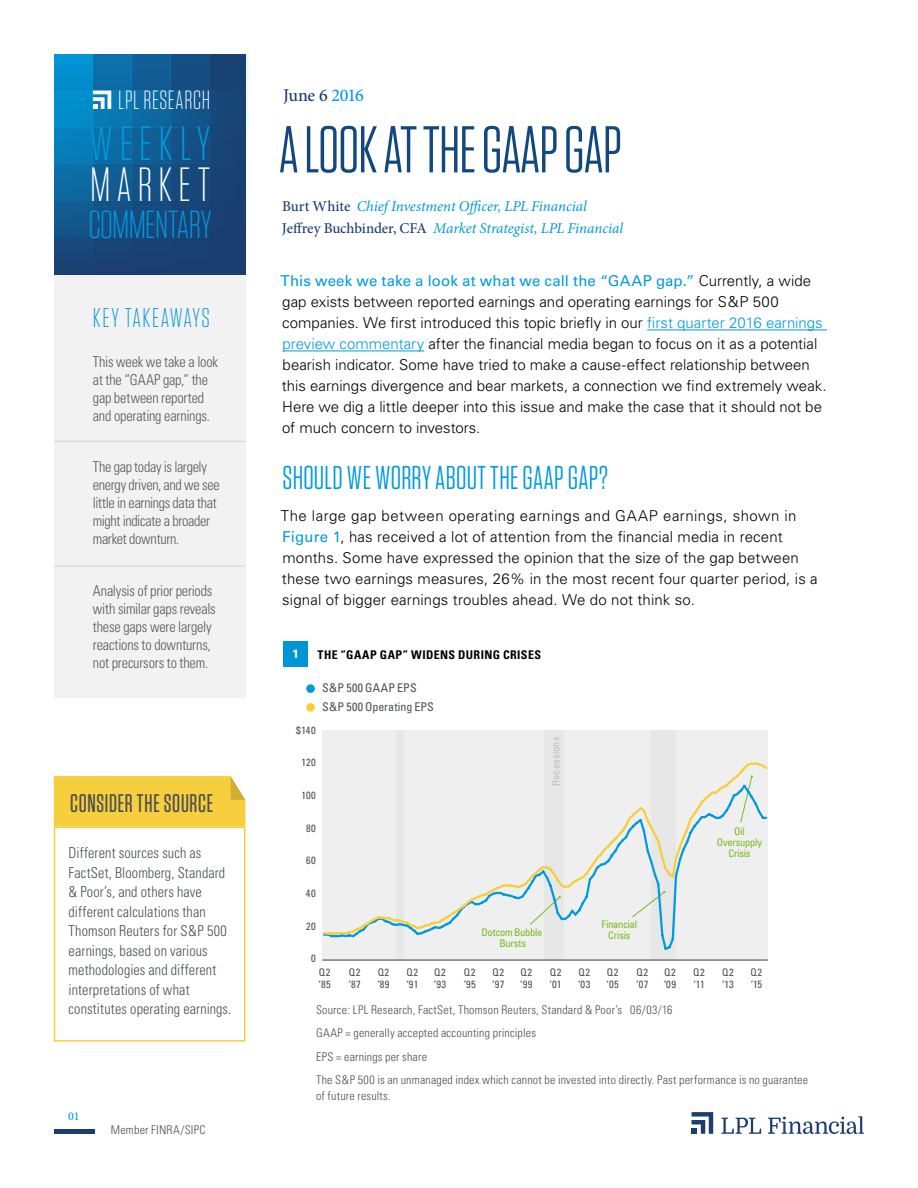
<style>
.page{position:relative;width:918px;height:1188px;background:#fff}
.page>*{position:absolute;margin:0;border:0;box-sizing:border-box;transform-origin:0 0}
.t1{font:66px "Tungsten Narrow";letter-spacing:-.01em;color:#12487d}
.t2{font:300 48px "Tungsten Narrow";letter-spacing:.13em;color:#fff}
.t3{font:300 48px "Tungsten Narrow";letter-spacing:.135em;color:#009bde;scale:1.04 1}
.t4{font:300 39px "Tungsten Narrow";letter-spacing:-.015em;color:#009bde;scale:1.04 1}
.t5{font:33px "Tungsten Narrow";letter-spacing:.01em;color:#009bde}
.t6{font:300 27px "Tungsten Narrow";letter-spacing:.055em;color:#0497d5;scale:1.04 1}
.t7{font:300 26.25px "Tungsten Narrow";letter-spacing:.025em;color:#fff}
.t8{font:500 25.5px "Tungsten Narrow";letter-spacing:.03em;color:#4b4f54}
.t9{font:500 18px "Minion Pro";letter-spacing:-.03em;color:#1b3e6f}
.t10{font:300 15px/21px "Univers";letter-spacing:.005em;color:#000}
.t11{font:300 condensed 15px/18px "Univers";letter-spacing:-.015em;color:#58595b;scale:.95 1}
.t12{font:300 condensed 15px/19.5px "Univers";letter-spacing:.01em;color:#4b4f54;scale:.95 1}
.t13{font:italic 15px/21.5px "Minion Pro";letter-spacing:-.005em;color:#0098d8}
.t14{font:300 condensed 12px/23.2px "Univers";letter-spacing:.015em;color:#4b4f54}
.t15{font:condensed 12px/18.8px "Univers";letter-spacing:.01em;color:#4b4f54}
.t16{font:700 condensed 12px "Univers";letter-spacing:.035em;color:#000}
.t17{font:500 12px "Minion Pro";color:#009bde}
.t18{font:700 12px "Univers";color:#fff}
.t19{font:condensed 10.5px/12.1px "Univers";letter-spacing:.04em;color:#4b4f54}
.t20{font:condensed 10.5px/11.2px "Univers";letter-spacing:-.025em;color:#77bc1f;text-align:center}
.t21{font:condensed 10.5px "Univers";letter-spacing:.005em;color:#bcbec0}
.s1{color:#009bde}
.s2{font-weight:500;font-style:normal;color:#1b3e6f}
.s3{font-weight:400;color:#009bde}
</style>
<div class="page">
<svg style="left:93px;top:54px;width:39px;height:221px;background:#106198"></svg>
<div style="left:209px;top:54px;width:39px;height:220px;background:#194274"></div>
<svg style="left:171px;top:54px;width:38px;height:221px;background:#164b7f"></svg>
<svg style="left:132px;top:54px;width:39px;height:221px;background:#12578d"></svg>
<svg style="left:54px;top:54px;width:39px;height:221px;background:#0975af"></svg>
<div style="left:54px;top:164px;width:194px;height:36px;background:linear-gradient(to right,#0769a3,#244371)"></div>
<div style="left:54px;top:200px;width:194px;height:37px;background:linear-gradient(to right,#0d568d,#244372)"></div>
<div style="left:54px;top:127px;width:194px;height:37px;background:linear-gradient(to right,#017fbd,#244472)"></div>
<svg style="left:93px;top:91px;width:18px;height:18px"></svg>
<hr style="left:54px;top:1130px;width:40px;height:4px;background:#1b3e6f">
<svg style="left:692px;top:1112px;width:21px;height:22px"></svg>
<svg style="left:721px;top:1118px;width:40px;height:16px"></svg>
<svg style="left:768px;top:1116px;width:96px;height:18px"></svg>
<hr style="left:647px;top:330px;width:180px;height:1px;background:#009bde">
<hr style="left:283px;top:351px;width:141px;height:1px;background:#009bde">
<hr style="left:56px;top:336px;width:195px;height:2px;background:#4b4f54">
<div style="left:54px;top:275px;width:192px;height:423px;background:#efeff0"></div>
<hr style="left:54px;top:441px;width:192px;height:1px;background:#4b4f54">
<hr style="left:54px;top:565px;width:192px;height:2px;background:#4b4f54">
<svg style="left:54px;top:776px;width:191px;height:51px;background:#f6cf40"></svg>
<div style="left:54px;top:827px;width:191px;height:215px;border:2px solid #f7cf3c"></div>
<div style="left:283px;top:641px;width:25px;height:26px;background:#0096d6"></div>
<div style="left:322px;top:730px;width:446px;height:230px;background:#efeff0"></div>
<div style="left:306px;top:684px;width:9px;height:9px;background:#009bde;border-radius:50%"></div>
<div style="left:306px;top:703px;width:9px;height:9px;background:#f7cf3c;border-radius:50%"></div>
<div style="left:396px;top:730px;width:8px;height:230px;background:#e7e7e7"></div>
<div style="left:545px;top:730px;width:19px;height:230px;background:#e7e7e7"></div>
<div style="left:652px;top:730px;width:24px;height:230px;background:#e7e7e7"></div>
<svg style="left:323px;top:762px;width:445px;height:174px"></svg>
<hr style="left:322px;top:959px;width:446px;height:2px;background:#4d5055">
<h3 class="t7" style="left:118px;top:87px;width:93px">LPL RESEARCH</h3>
<h2 class="t3" style="left:90px;top:120px;width:117px">WEEKLY</h2>
<h2 class="t2" style="left:90px;top:161px;width:121px">MARKET</h2>
<h3 class="t4" style="left:88px;top:205px;width:120px">COMMENTARY</h3>
<h3 class="t6" style="left:93px;top:304px;width:114px">KEY TAKEAWAYS</h3>
<p class="t11" style="left:93px;top:352px;width:133px">This week we take a look at the “GAAP gap,” the gap between reported and operating earnings.</p>
<p class="t11" style="left:93px;top:458px;width:135px">The gap today is largely energy driven, and we see little in earnings data that might indicate a broader market downturn.</p>
<p class="t11" style="left:93px;top:582px;width:131px">Analysis of prior periods with similar gaps reveals these gaps were largely reactions to downturns, not precursors to them.</p>
<h3 class="t8" style="left:70px;top:790px;width:144px">CONSIDER THE SOURCE</h3>
<p class="t12" style="left:69px;top:843px;width:173px">Different sources such as<br>FactSet, Bloomberg, Standard &amp; Poor’s, and others have different calculations than<br>Thomson Reuters for S&amp;P 500 earnings, based on various methodologies and different interpretations of what constitutes operating earnings.</p>
<p class="t17" style="left:68px;top:1108px;width:13px">01</p>
<p class="t14" style="left:111px;top:1118px;width:96px">Member FINRA/SIPC</p>
<p class="t9" style="left:283px;top:83px;width:82px">June 6 <span class="s1">2016</span></p>
<h1 class="t1" style="left:279px;top:117px;width:345px">A LOOK AT THE GAAP GAP</h1>
<p class="t13" style="left:282px;top:196px;width:343px"><span class="s2">Burt White</span> Chief Investment Officer, LPL Financial<br><span class="s2">Jeffrey Buchbinder, CFA</span> Market Strategist, LPL Financial</p>
<p class="t10" style="left:281px;top:271px;width:547px"><span class="s3">This week we take a look at what we call the “GAAP gap.”</span> Currently, a wide gap exists between reported earnings and operating earnings for S&amp;P 500 companies. We first introduced this topic briefly in our <span class="s1">first quarter 2016 earnings preview commentary</span> after the financial media began to focus on it as a potential bearish indicator. Some have tried to make a cause-effect relationship between this earnings divergence and bear markets, a connection we find extremely weak.<br>Here we dig a little deeper into this issue and make the case that it should not be of much concern to investors.</p>
<h3 class="t5" style="left:283px;top:461px;width:327px">SHOULD WE WORRY ABOUT THE GAAP GAP?</h3>
<p class="t10" style="left:281px;top:505px;width:539px">The large gap between operating earnings and GAAP earnings, shown in <span class="s3">Figure 1</span>, has received a lot of attention from the financial media in recent months. Some have expressed the opinion that the size of the gap between these two earnings measures, 26% in the most recent four quarter period, is a signal of bigger earnings troubles ahead. We do not think so.</p>
<p class="t18" style="left:292px;top:646px;width:8px">1</p>
<p class="t16" style="left:317px;top:648px;width:225px">THE “GAAP GAP” WIDENS DURING CRISES</p>
<p class="t15" style="left:322px;top:678px;width:113px">S&amp;P 500 GAAP EPS<br>S&amp;P 500 Operating EPS</p>
<p class="t19" style="left:296px;top:724px;width:21px">$140</p>
<p class="t19" style="left:302px;top:756px;width:16px">120</p>
<p class="t19" style="left:302px;top:789px;width:16px">100</p>
<p class="t19" style="left:306px;top:822px;width:11px">80</p>
<p class="t19" style="left:306px;top:854px;width:11px">60</p>
<p class="t19" style="left:306px;top:887px;width:11px">40</p>
<p class="t19" style="left:306px;top:920px;width:11px">20</p>
<p class="t19" style="left:311px;top:952px;width:6px">0</p>
<p class="t21" style="left:549px;top:786px;width:50px;rotate:-90deg">Recessions</p>
<p class="t20" style="left:481px;top:926px;width:63px">Dotcom Bubble<br>Bursts</p>
<p class="t20" style="left:602px;top:918px;width:37px">Financial<br>Crisis</p>
<p class="t20" style="left:717px;top:825px;width:47px">Oil<br>Oversupply<br>Crisis</p>
<p class="t19" style="left:319px;top:966px;width:14px">Q2 ‘85</p>
<p class="t19" style="left:348px;top:966px;width:14px">Q2 ‘87</p>
<p class="t19" style="left:377px;top:966px;width:14px">Q2 ‘89</p>
<p class="t19" style="left:406px;top:966px;width:14px">Q2 ‘91</p>
<p class="t19" style="left:434px;top:966px;width:14px">Q2 ‘93</p>
<p class="t19" style="left:464px;top:966px;width:14px">Q2 ‘95</p>
<p class="t19" style="left:492px;top:966px;width:14px">Q2 ‘97</p>
<p class="t19" style="left:520px;top:966px;width:14px">Q2 ‘99</p>
<p class="t19" style="left:549px;top:966px;width:14px">Q2 ‘01</p>
<p class="t19" style="left:578px;top:966px;width:14px">Q2 ‘03</p>
<p class="t19" style="left:607px;top:966px;width:14px">Q2 ‘05</p>
<p class="t19" style="left:636px;top:966px;width:14px">Q2 ‘07</p>
<p class="t19" style="left:664px;top:966px;width:14px">Q2 ‘09</p>
<p class="t19" style="left:693px;top:966px;width:13px">Q2 ‘11</p>
<p class="t19" style="left:722px;top:966px;width:13px">Q2 ‘13</p>
<p class="t19" style="left:751px;top:966px;width:13px">Q2 ‘15</p>
<p class="t14" style="left:316px;top:998px;width:494px">Source: LPL Research, FactSet, Thomson Reuters, Standard &amp; Poor’s 06/03/16<br>GAAP = generally accepted accounting principles<br>EPS = earnings per share<br>The S&amp;P 500 is an unmanaged index which cannot be invested into directly. Past performance is no guarantee</p>
<p class="t14" style="left:316px;top:1085px;width:76px">of future results.</p>
</div>
